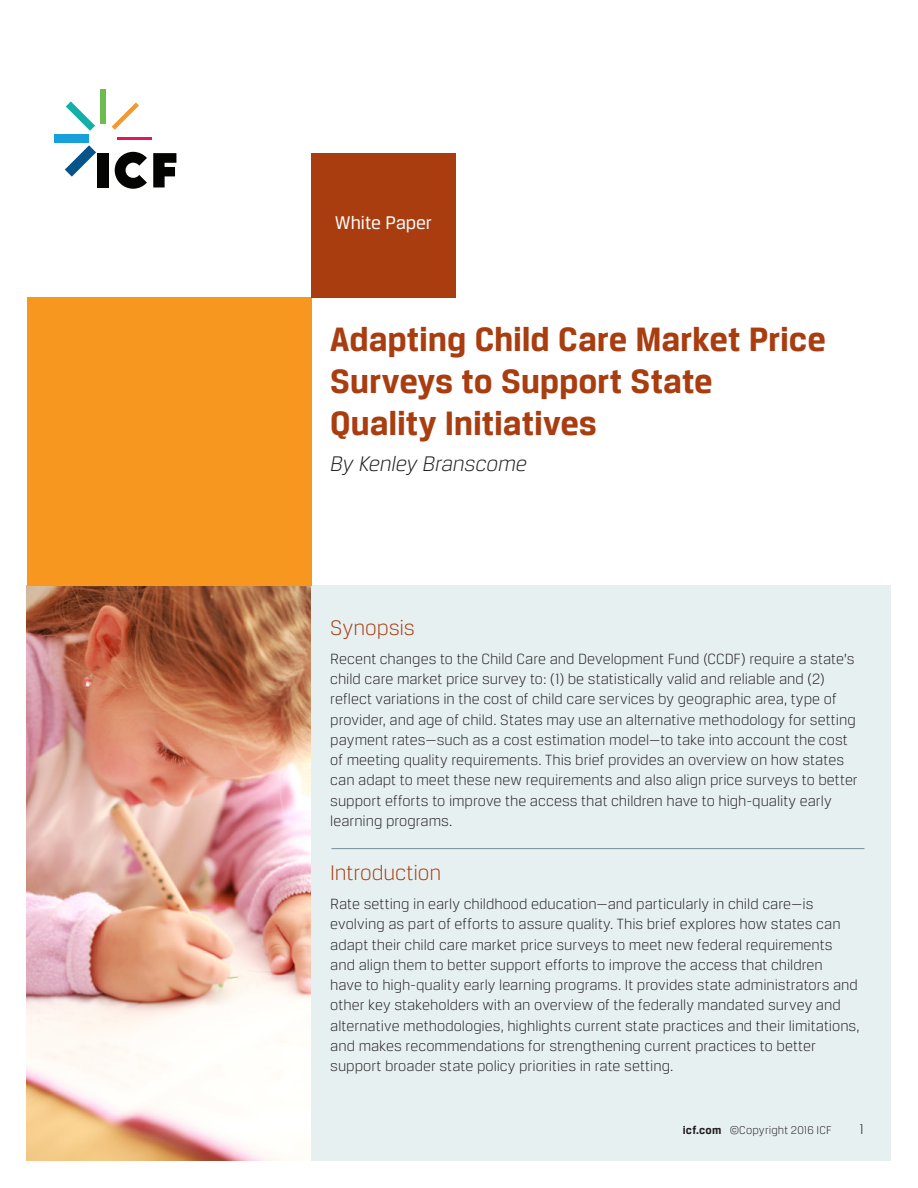
<style>
.page{position:relative;width:918px;height:1188px;background:#fff}
.page>*{position:absolute;margin:0;border:0;box-sizing:border-box;transform-origin:0 0}
.cover_title{font:700 36px/42px "Breuer Text";letter-spacing:-.005em;color:#a93d10}
.body_paragraph_heade{font:300 22.5px "Breuer Text";letter-spacing:-.005em;color:#a93d10}
.cover_byline{font:italic 300 22.5px "Breuer Text";letter-spacing:-.005em;color:#231f20}
.t1{font:19.5px "Breuer Text";letter-spacing:-.005em;color:#fff}
.body_paragraph{font:300 15.75px/20.2px "Breuer Text";color:#231f20}
.page_footer{font:300 15px "Breuer Text";color:#231f20}
.page_footer-2{font:300 12px "Breuer Text";letter-spacing:.01em;color:#231f20}
.s1{font-weight:700}
</style>
<div class="page">
<img style="left:27px;top:585px;width:284px;height:576px">
<div style="left:311px;top:585px;width:580px;height:576px;background:#e7f0f1"></div>
<div style="left:27px;top:297px;width:284px;height:288px;background:#f7971f"></div>
<div style="left:311px;top:153px;width:144px;height:144px;background:#a93d10"></div>
<hr style="left:331px;top:848px;width:533px;height:1px;background:#758c99">
<svg style="left:153px;top:153px;width:23px;height:34px"></svg>
<div style="left:97px;top:153px;width:12px;height:34px;background:#040503"></div>
<svg style="left:65px;top:145px;width:31px;height:32px"></svg>
<div style="left:54px;top:134px;width:34px;height:9px;background:#18a0db"></div>
<svg style="left:66px;top:101px;width:29px;height:30px"></svg>
<div style="left:100px;top:90px;width:6px;height:34px;background:#6bbe4d"></div>
<svg style="left:112px;top:102px;width:27px;height:28px"></svg>
<hr style="left:117px;top:137px;width:35px;height:3px;background:#e2165b">
<svg style="left:115px;top:152px;width:32px;height:37px"></svg>
<p class="t1" style="left:335px;top:212px;width:99px">White Paper</p>
<p class="cover_title" style="left:330px;top:318px;width:497px">Adapting Child Care Market Price<br>Surveys to Support State<br>Quality Initiatives</p>
<p class="cover_byline" style="left:330px;top:452px;width:198px">By Kenley Branscome</p>
<p class="body_paragraph_heade" style="left:330px;top:615px;width:86px">Synopsis</p>
<p class="body_paragraph" style="left:330px;top:648px;width:529px">Recent changes to the Child Care and Development Fund (CCDF) require a state’s child care market price survey to: (1) be statistically valid and reliable and (2) reflect variations in the cost of child care services by geographic area, type of provider, and age of child. States may use an alternative methodology for setting payment rates—such as a cost estimation model—to take into account the cost of meeting quality requirements. This brief provides an overview on how states can adapt to meet these new requirements and also align price surveys to better support efforts to improve the access that children have to high-quality early learning programs.</p>
<p class="body_paragraph_heade" style="left:330px;top:860px;width:112px">Introduction</p>
<p class="body_paragraph" style="left:330px;top:894px;width:531px">Rate setting in early childhood education—and particularly in child care—is evolving as part of efforts to assure quality. This brief explores how states can adapt their child care market price surveys to meet new federal requirements and align them to better support efforts to improve the access that children<br>have to high-quality early learning programs. It provides state administrators and other key stakeholders with an overview of the federally mandated survey and alternative methodologies, highlights current state practices and their limitations, and makes recommendations for strengthening current practices to better support broader state policy priorities in rate setting.</p>
<p class="page_footer-2" style="left:683px;top:1124px;width:150px"><span class="s1">icf.com</span> ©Copyright 2016 ICF</p>
<p class="page_footer" style="left:859px;top:1121px;width:6px">1</p>
</div>
